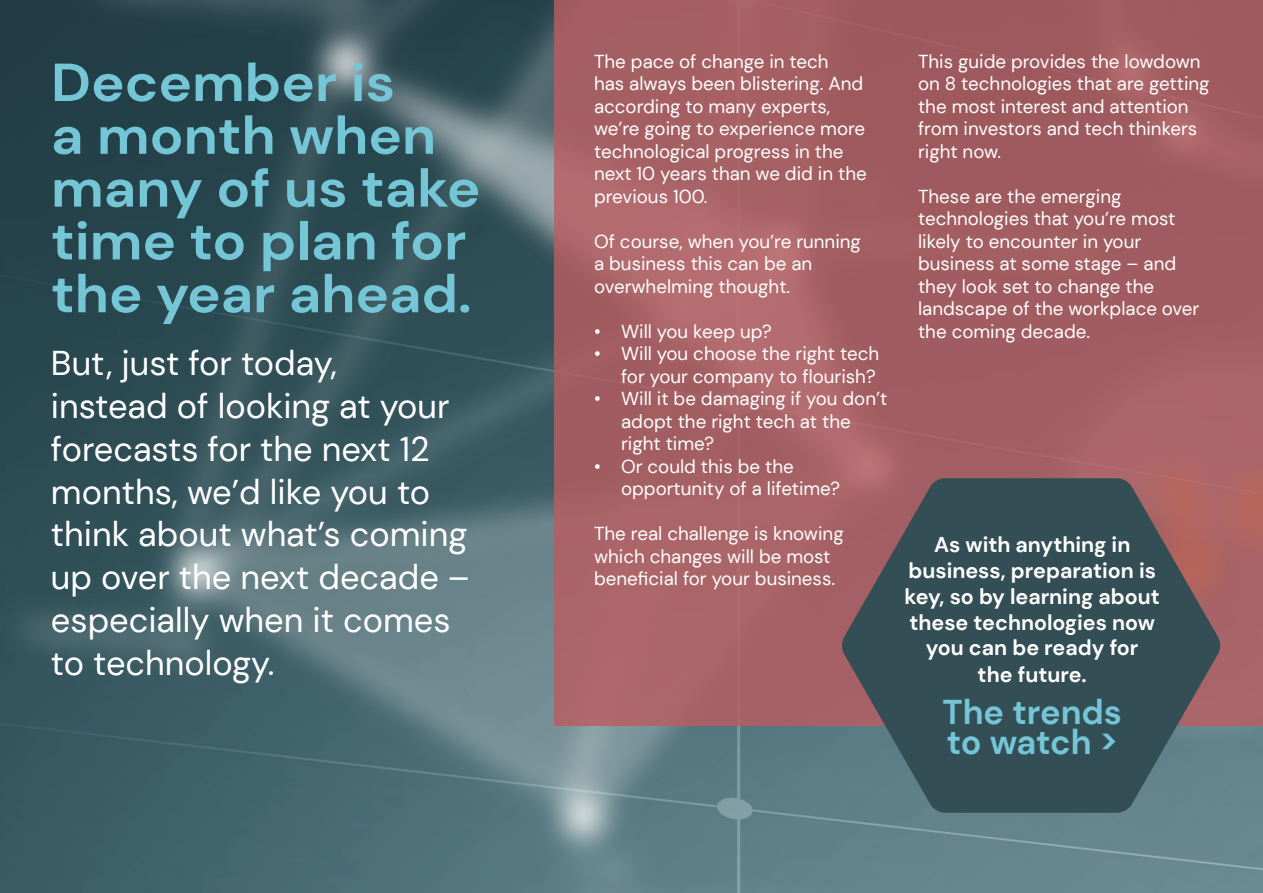
<style>
.page{position:relative;width:1263px;height:893px;background:#fff}
.page>*{position:absolute;margin:0;border:0;box-sizing:border-box;transform-origin:0 0}
.t1{font:700 53.4px/52.8px "DM Sans";color:#74c6d6;scale:1.05 1}
.t2{font:34.35px/42.9px "DM Sans";color:#fff}
.t3{font:700 34.35px/30px "DM Sans";color:#74c6d6}
.t4{font:700 21.45px/26px "DM Sans";color:#fff;text-align:center}
.t5{font:18.75px/22.5px "DM Sans";color:#fff}
</style>
<div class="page">
<img style="left:0;top:0;width:1263px;height:893px">
<svg style="left:554px;top:0;width:709px;height:726px;background:#a56063"></svg>
<svg style="left:841px;top:478px;width:380px;height:335px;background:#49555c"></svg>
<h1 class="t1" style="left:51px;top:56px;width:410px">December is<br>a month when many of us take time to plan for the year ahead.</h1>
<p class="t5" style="left:918px;top:50px;width:293px">This guide provides the lowdown on 8 technologies that are getting the most interest and attention from investors and tech thinkers right now.</p>
<p class="t5" style="left:594px;top:50px;width:274px">The pace of change in tech<br>has always been blistering. And according to many experts, we’re going to experience more technological progress in the next 10 years than we did in the previous 100.</p>
<p class="t5" style="left:594px;top:230px;width:268px">Of course, when you’re running a business this can be an overwhelming thought.</p>
<p class="t5" style="left:594px;top:320px;width:179px">• Will you keep up?</p>
<p class="t5" style="left:594px;top:343px;width:287px;text-align:right">• Will you choose the right tech for your company to flourish?</p>
<p class="t5" style="left:621px;top:388px;width:268px;text-indent:-27px">• Will it be damaging if you don’t adopt the right tech at the right time?</p>
<p class="t5" style="left:621px;top:455px;width:221px;text-indent:-27px">• Or could this be the opportunity of a lifetime?</p>
<p class="t5" style="left:594px;top:523px;width:251px">The real challenge is knowing which changes will be most beneficial for your business.</p>
<p class="t5" style="left:918px;top:185px;width:283px">These are the emerging technologies that you’re most likely to encounter in your business at some stage – and they look set to change the landscape of the workplace over the coming decade.</p>
<h2 class="t2" style="left:51px;top:341px;width:420px">But, just for today,<br>instead of looking at your forecasts for the next 12 months, we’d like you to think about what’s coming up over the next decade – especially when it comes to technology.</h2>
<p class="t4" style="left:905px;top:532px;width:257px">As with anything in business, preparation is key, so by learning about these technologies now you can be ready for<br>the future.</p>
<h2 class="t3" style="left:942px;top:696px;width:181px">The trends to watch &gt;</h2>
</div>
